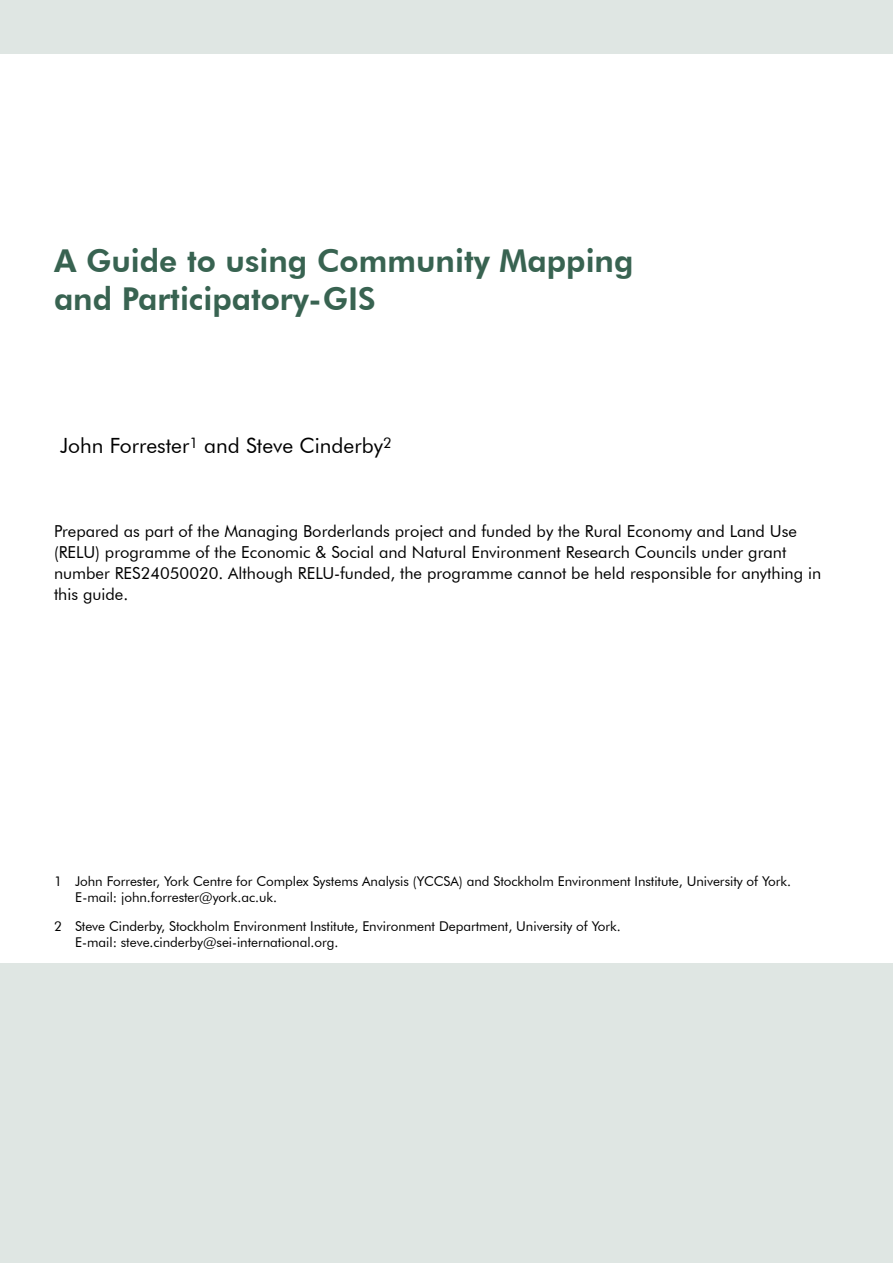
<style>
.page{position:relative;width:893px;height:1263px;background:#fff}
.page>*{position:absolute;margin:0;border:0;box-sizing:border-box;transform-origin:0 0}
.t1{font:800 31.5px/37.8px "Futura BT";color:#386351}
.t2{font:21px "Futura BT";color:#000}
.t3{font:16.5px/21px "Futura BT";color:#000}
.t4{font:13.5px/16.2px "Futura BT";letter-spacing:-.005em;color:#000}
</style>
<div class="page">
<div style="left:0;top:0;width:893px;height:54px;background:#dfe6e3"></div>
<div style="left:0;top:963px;width:893px;height:300px;background:#dfe6e3"></div>
<h1 class="t1" style="left:54px;top:242px;width:581px">A Guide to using Community Mapping and Participatory-GIS</h1>
<h2 class="t2" style="left:60px;top:433px;width:333px">John Forrester<sup>1</sup> and Steve Cinderby<sup>2</sup></h2>
<p class="t3" style="left:54px;top:521px;width:769px">Prepared as part of the Managing Borderlands project and funded by the Rural Economy and Land Use (RELU) programme of the Economic &amp; Social and Natural Environment Research Councils under grant number RES24050020. Although RELU-funded, the programme cannot be held responsible for anything in this guide.</p>
<p class="t4" style="left:75px;top:873px;width:717px;text-indent:-21px">1 John Forrester, York Centre for Complex Systems Analysis (YCCSA) and Stockholm Environment Institute, University of York.<br>E-mail: john.forrester@york.ac.uk.</p>
<p class="t4" style="left:75px;top:918px;width:547px;text-indent:-21px">2 Steve Cinderby, Stockholm Environment Institute, Environment Department, University of York.<br>E-mail: steve.cinderby@sei-international.org.</p>
</div>
